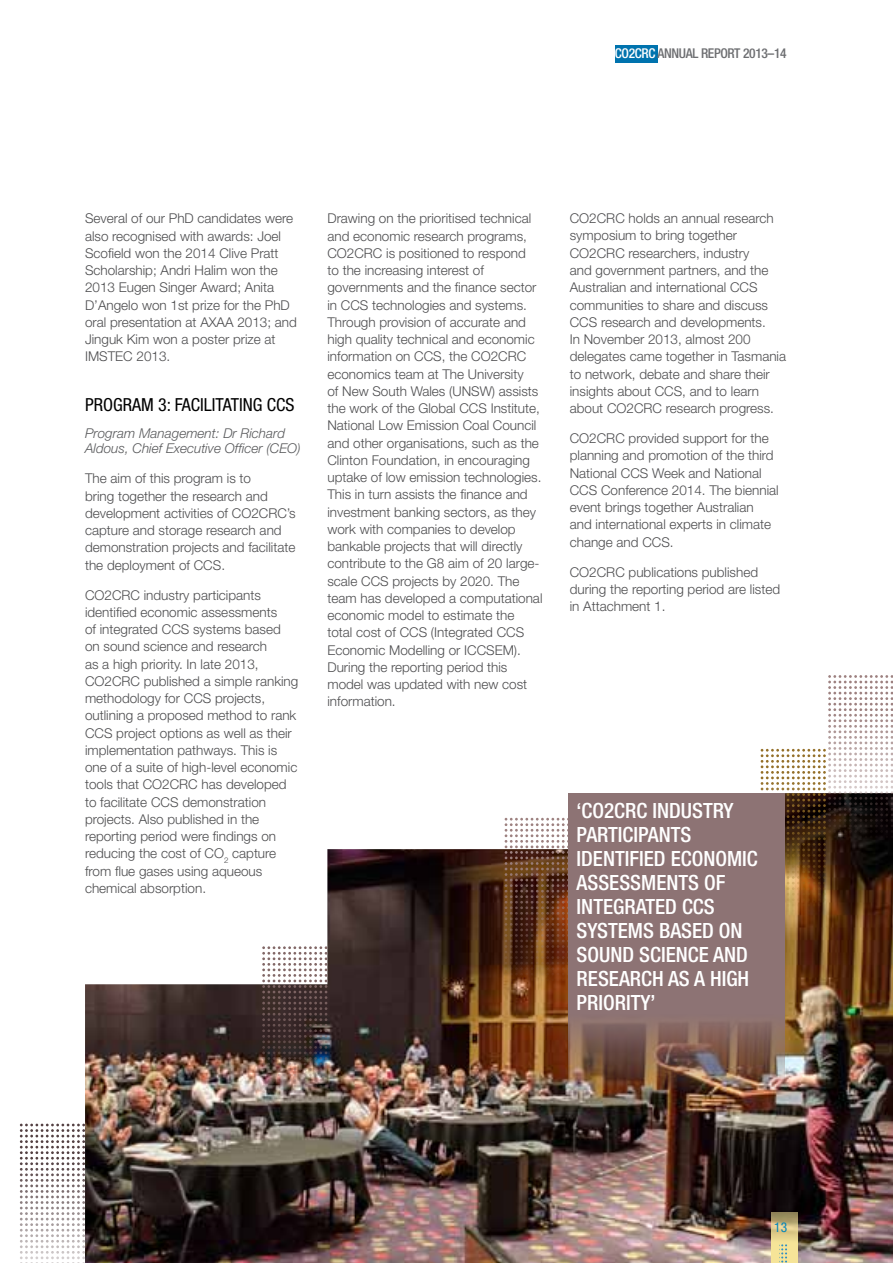
<style>
.page{position:relative;width:893px;height:1263px;background:#fff}
.page>*{position:absolute;margin:0;border:0;box-sizing:border-box;transform-origin:0 0}
.t1{font:500 condensed 21px/24px "Helvetica Neue LT";color:#fff}
.t2{font:condensed 18px "Helvetica Neue LT";color:#000}
.t3{font:300 13.5px/17.2px "Helvetica Neue LT";color:#4d4d4f}
.t4{font:italic 300 13.5px/15px "Helvetica Neue LT";color:#58595b}
.t5{font:500 condensed 13.5px "Helvetica Neue LT";letter-spacing:-.025em;color:#6d6e71}
.t6{font:condensed 13.5px "Helvetica Neue LT";color:#0085bb}
.s1{color:#fff}
</style>
<div class="page">
<div style="left:615px;top:45px;width:42px;height:18px;background:#0073ae"></div>
<svg style="left:20px;top:1123px;width:65px;height:140px"></svg>
<img style="left:85px;top:817px;width:808px;height:446px">
<img style="left:262px;top:946px;width:65px;height:168px">
<img style="left:505px;top:818px;width:63px;height:167px">
<svg style="left:761px;top:675px;width:132px;height:241px"></svg>
<svg style="left:568px;top:793px;width:217px;height:332px;background:#856a66"></svg>
<svg style="left:772px;top:1212px;width:26px;height:51px"></svg>
<svg style="left:781px;top:1244px;width:6px;height:19px"></svg>
<p class="t5" style="left:615px;top:45px;width:173px"><span class="s1">CO2CRC</span> ANNUAL REPORT 2013–14</p>
<p class="t3" style="left:85px;top:210px;width:213px">Several of our PhD candidates were also recognised with awards: Joel<br>Scofield won the 2014 Clive Pratt<br>Scholarship; Andri Halim won the<br>2013 Eugen Singer Award; Anita<br>D’Angelo won 1st prize for the PhD oral presentation at AXAA 2013; and<br>Jinguk Kim won a poster prize at<br>IMSTEC 2013.</p>
<h2 class="t2" style="left:85px;top:394px;width:11px">PROGRAM</h2>
<h2 class="t2" style="left:158px;top:394px;width:138px">3: FACILITATING CCS</h2>
<p class="t4" style="left:85px;top:426px;width:217px">Program Management: Dr Richard<br>Aldous, Chief Executive Officer (CEO)</p>
<p class="t3" style="left:85px;top:470px;width:212px">The aim of this program is to<br>bring together the research and development activities of CO2CRC’s capture and storage research and demonstration projects and facilitate the deployment of CCS.</p>
<p class="t3" style="left:85px;top:586px;width:215px">CO2CRC industry participants identified economic assessments<br>of integrated CCS systems based on sound science and research<br>as a high priority. In late 2013,<br>CO2CRC published a simple ranking methodology for CCS projects, outlining a proposed method to rank<br>CCS project options as well as their implementation pathways. This is one of a suite of high-level economic tools that CO2CRC has developed to facilitate CCS demonstration projects. Also published in the reporting period were findings on reducing the cost of CO<sub>2</sub> capture from flue gases using aqueous chemical absorption.</p>
<p class="t3" style="left:327px;top:210px;width:217px">Drawing on the prioritised technical and economic research programs, CO2CRC is positioned to respond<br>to the increasing interest of governments and the finance sector in CCS technologies and systems.<br>Through provision of accurate and high quality technical and economic information on CCS, the CO2CRC economics team at The University<br>of New South Wales (UNSW) assists the work of the Global CCS Institute, National Low Emission Coal Council and other organisations, such as the Clinton Foundation, in encouraging uptake of low emission technologies.<br>This in turn assists the finance and investment banking sectors, as they work with companies to develop bankable projects that will directly contribute to the G8 aim of 20 large&shy;scale CCS projects by 2020. The team has developed a computational economic model to estimate the total cost of CCS (Integrated CCS Economic Modelling or ICCSEM).<br>During the reporting period this model was updated with new cost information.</p>
<p class="t3" style="left:570px;top:209px;width:218px">CO2CRC holds an annual research symposium to bring together<br>CO2CRC researchers, industry<br>and government partners, and the<br>Australian and international CCS communities to share and discuss<br>CCS research and developments.<br>In November 2013, almost 200 delegates came together in Tasmania to network, debate and share their insights about CCS, and to learn about CO2CRC research progress.</p>
<p class="t3" style="left:570px;top:429px;width:210px">CO2CRC provided support for the planning and promotion of the third<br>National CCS Week and National<br>CCS Conference 2014. The biennial event brings together Australian and international experts in climate change and CCS.</p>
<p class="t3" style="left:570px;top:563px;width:212px">CO2CRC publications published during the reporting period are listed in Attachment 1.</p>
<h1 class="t1" style="left:577px;top:798px;width:181px">‘CO2CRC INDUSTRY<br>PARTICIPANTS<br>IDENTIFIED ECONOMIC<br>ASSESSMENTS OF<br>INTEGRATED CCS<br>SYSTEMS BASED ON<br>SOUND SCIENCE AND<br>RESEARCH AS A HIGH<br>PRIORITY’</h1>
<p class="t6" style="left:774px;top:1219px;width:14px">13</p>
</div>
